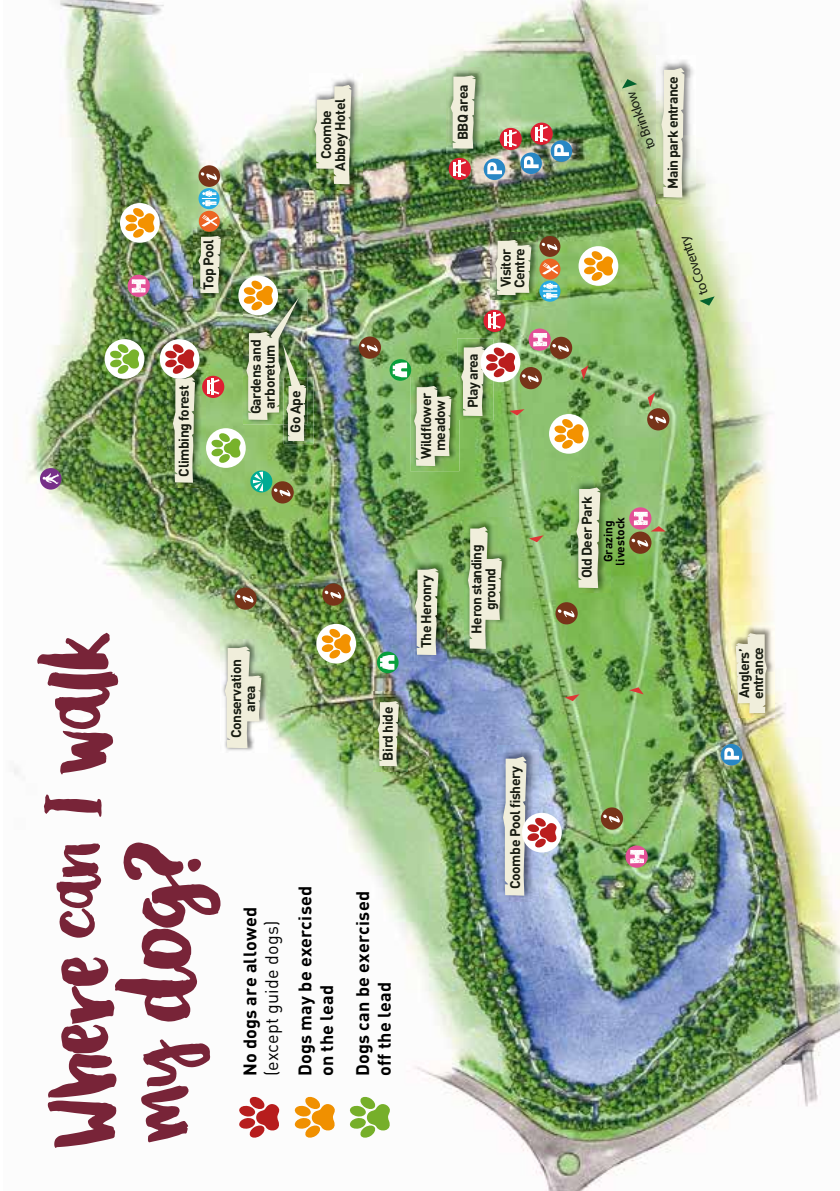
<style>
.page{position:relative;width:840px;height:1191px;background:#fff}
.page>*{position:absolute;margin:0;border:0;box-sizing:border-box;transform-origin:0 0}
.t1{font:118px "Drawingalife";color:#782438}
.t2{font:105.6px "Drawingalife";color:#782438}
.t3{font:85.6px "Drawingalife";color:#782438}
.t4{font:700 18px/21.6px "DIN";letter-spacing:.015em;color:#000}
.t5{font:18px "DIN";letter-spacing:.01em;color:#000}
.t6{font:700 14px/14px "DIN Pro";letter-spacing:-.035em;color:#171b11;text-align:center}
.t7{font:14px "DIN Bold";color:#171b11}
.t8{font:700 12px/12px "DIN";color:#000}
</style>
<div class="page">
<img style="left:14px;top:0;width:825px;height:1191px">
<div style="left:81px;top:722px;width:15px;height:16px;background:#fff"></div>
<img style="left:497px;top:745px;width:41px;height:156px">
<img style="left:571px;top:477px;width:39px;height:115px">
<svg style="left:576px;top:487px;width:24px;height:101px"></svg>
<img style="left:410px;top:377px;width:49px;height:94px">
<svg style="left:414px;top:386px;width:37px;height:80px"></svg>
<img style="left:309px;top:74px;width:53px;height:115px">
<svg style="left:314px;top:85px;width:37px;height:99px"></svg>
<img style="left:464px;top:518px;width:47px;height:135px">
<svg style="left:467px;top:527px;width:34px;height:122px"></svg>
<img style="left:409px;top:559px;width:37px;height:101px">
<svg style="left:414px;top:568px;width:24px;height:87px"></svg>
<img style="left:373px;top:692px;width:34px;height:79px">
<svg style="left:377px;top:701px;width:21px;height:65px"></svg>
<img style="left:457px;top:339px;width:36px;height:81px">
<img style="left:457px;top:377px;width:2px;height:43px">
<img style="left:656px;top:56px;width:38px;height:147px">
<svg style="left:661px;top:68px;width:23px;height:129px"></svg>
<img style="left:446px;top:67px;width:38px;height:86px">
<svg style="left:450px;top:76px;width:25px;height:73px"></svg>
<img style="left:490px;top:233px;width:47px;height:66px">
<svg style="left:495px;top:240px;width:36px;height:55px"></svg>
<img style="left:220px;top:639px;width:47px;height:113px">
<svg style="left:225px;top:646px;width:36px;height:102px"></svg>
<svg style="left:699px;top:296px;width:15px;height:10px"></svg>
<svg style="left:621px;top:79px;width:15px;height:10px"></svg>
<img style="left:194px;top:227px;width:36px;height:9px">
<img style="left:306px;top:378px;width:7px;height:66px">
<img style="left:306px;top:378px;width:1px;height:46px">
<img style="left:731px;top:625px;width:43px;height:92px">
<svg style="left:735px;top:633px;width:31px;height:80px"></svg>
<div style="left:40px;top:468px;width:21px;height:21px;background:#773089;border-radius:50%"></div>
<svg style="left:43px;top:473px;width:16px;height:11px"></svg>
<svg style="left:198px;top:188px;width:21px;height:21px"></svg>
<svg style="left:202px;top:190px;width:14px;height:16px"></svg>
<svg style="left:377px;top:651px;width:21px;height:22px"></svg>
<svg style="left:380px;top:655px;width:14px;height:14px"></svg>
<svg style="left:539px;top:281px;width:21px;height:21px"></svg>
<svg style="left:542px;top:283px;width:15px;height:16px"></svg>
<div style="left:539px;top:259px;width:21px;height:21px;background:#ec6524;border-radius:50%"></div>
<svg style="left:542px;top:263px;width:16px;height:12px"></svg>
<svg style="left:483px;top:158px;width:22px;height:22px"></svg>
<svg style="left:487px;top:162px;width:14px;height:12px"></svg>
<svg style="left:520px;top:152px;width:21px;height:22px"></svg>
<svg style="left:523px;top:156px;width:15px;height:12px"></svg>
<svg style="left:550px;top:140px;width:22px;height:22px"></svg>
<svg style="left:554px;top:144px;width:14px;height:12px"></svg>
<div style="left:448px;top:158px;width:22px;height:22px;background:#de1f32;border-radius:50%"></div>
<svg style="left:453px;top:160px;width:13px;height:17px"></svg>
<div style="left:499px;top:128px;width:22px;height:22px;background:#de1f32;border-radius:50%"></div>
<svg style="left:504px;top:130px;width:12px;height:17px"></svg>
<div style="left:530px;top:123px;width:22px;height:22px;background:#de1f32;border-radius:50%"></div>
<svg style="left:535px;top:125px;width:12px;height:17px"></svg>
<svg style="left:528px;top:328px;width:22px;height:23px"></svg>
<svg style="left:389px;top:359px;width:22px;height:22px"></svg>
<svg style="left:392px;top:362px;width:15px;height:15px"></svg>
<svg style="left:720px;top:744px;width:21px;height:21px"></svg>
<svg style="left:724px;top:747px;width:14px;height:12px"></svg>
<svg style="left:629px;top:507px;width:22px;height:22px"></svg>
<svg style="left:127px;top:275px;width:23px;height:22px"></svg>
<svg style="left:132px;top:279px;width:13px;height:14px"></svg>
<div style="left:271px;top:481px;width:22px;height:22px;background:#773419;border-radius:50%"></div>
<div style="left:358px;top:336px;width:23px;height:23px;background:#773419;border-radius:50%"></div>
<svg style="left:361px;top:344px;width:16px;height:8px"></svg>
<div style="left:549px;top:337px;width:23px;height:22px;background:#773419;border-radius:50%"></div>
<svg style="left:552px;top:344px;width:16px;height:8px"></svg>
<div style="left:539px;top:236px;width:21px;height:21px;background:#773419;border-radius:50%"></div>
<svg style="left:541px;top:243px;width:16px;height:7px"></svg>
<svg style="left:646px;top:408px;width:23px;height:22px"></svg>
<svg style="left:649px;top:415px;width:16px;height:8px"></svg>
<div style="left:629px;top:531px;width:22px;height:23px;background:#773419;border-radius:50%"></div>
<svg style="left:631px;top:539px;width:17px;height:8px"></svg>
<div style="left:555px;top:602px;width:22px;height:22px;background:#773419;border-radius:50%"></div>
<svg style="left:557px;top:609px;width:17px;height:8px"></svg>
<div style="left:600px;top:807px;width:22px;height:22px;background:#773419;border-radius:50%"></div>
<svg style="left:603px;top:814px;width:16px;height:8px"></svg>
<div style="left:83px;top:717px;width:15px;height:22px;background:#fff"></div>
<div style="left:198px;top:165px;width:22px;height:22px;background:#773419;border-radius:50%"></div>
<svg style="left:201px;top:172px;width:16px;height:8px"></svg>
<div style="left:483px;top:310px;width:22px;height:22px;background:#de1f32;border-radius:50%"></div>
<div style="left:322px;top:583px;width:22px;height:22px;background:#773419;border-radius:50%"></div>
<svg style="left:324px;top:590px;width:17px;height:8px"></svg>
<div style="left:234px;top:587px;width:22px;height:23px;background:#773419;border-radius:50%"></div>
<svg style="left:237px;top:594px;width:16px;height:8px"></svg>
<svg style="left:625px;top:845px;width:22px;height:22px"></svg>
<svg style="left:629px;top:850px;width:14px;height:13px"></svg>
<svg style="left:564px;top:694px;width:15px;height:7px"></svg>
<svg style="left:528px;top:535px;width:15px;height:7px"></svg>
<svg style="left:580px;top:365px;width:8px;height:14px"></svg>
<svg style="left:647px;top:392px;width:7px;height:15px"></svg>
<svg style="left:633px;top:512px;width:32px;height:19px"></svg>
<svg style="left:629px;top:687px;width:14px;height:7px"></svg>
<div style="left:199px;top:211px;width:21px;height:21px;background:#ec6524;border-radius:50%"></div>
<svg style="left:201px;top:215px;width:16px;height:12px"></svg>
<div style="left:521px;top:813px;width:40px;height:39px;background:#fff;border-radius:50%"></div>
<img style="left:502px;top:756px;width:55px;height:139px">
<div style="left:160px;top:339px;width:39px;height:40px;background:#fff;border-radius:50%"></div>
<div style="left:105px;top:339px;width:39px;height:40px;background:#fff;border-radius:50%"></div>
<svg style="left:110px;top:344px;width:30px;height:30px"></svg>
<div style="left:316px;top:624px;width:40px;height:39px;background:#fff;border-radius:50%"></div>
<svg style="left:321px;top:628px;width:30px;height:31px"></svg>
<img style="left:165px;top:236px;width:141px;height:260px">
<div style="left:578px;top:246px;width:40px;height:40px;background:#fff;border-radius:50%"></div>
<svg style="left:583px;top:251px;width:30px;height:30px"></svg>
<svg style="left:548px;top:414px;width:40px;height:40px"></svg>
<svg style="left:554px;top:418px;width:30px;height:31px"></svg>
<div style="left:120px;top:203px;width:40px;height:40px;background:#fff;border-radius:50%"></div>
<svg style="left:125px;top:208px;width:30px;height:30px"></svg>
<img style="left:461px;top:312px;width:85px;height:104px">
<svg style="left:238px;top:1096px;width:42px;height:42px"></svg>
<svg style="left:294px;top:1096px;width:42px;height:42px"></svg>
<svg style="left:349px;top:1096px;width:42px;height:42px"></svg>
<svg style="left:141px;top:1037px;width:70px;height:105px"></svg>
<p class="t6" style="left:318px;top:171px;width:74px;rotate:-90deg">Coombe<br>Abbey Hotel</p>
<p class="t6" style="left:455px;top:140px;width:57px;rotate:-90deg">BBQ area</p>
<p class="t6" style="left:201px;top:290px;width:52px;rotate:-90deg">Top Pool</p>
<p class="t6" style="left:498px;top:288px;width:41px;text-align:left;rotate:-90deg">Visitor<br>Centre</p>
<p class="t6" style="left:176px;top:476px;width:93px;rotate:-90deg">Climbing forest</p>
<p class="t6" style="left:248px;top:414px;width:76px;rotate:-90deg">Gardens and arboretum</p>
<p class="t6" style="left:288px;top:432px;width:43px;rotate:-90deg">Go Ape</p>
<p class="t6" style="left:418px;top:459px;width:68px;rotate:-90deg">Wildflower meadow</p>
<p class="t6" style="left:465px;top:408px;width:56px;rotate:-90deg">Play area</p>
<h2 class="t2" style="left:28px;top:775px;width:141px;rotate:-92deg">walk</h2>
<h3 class="t3" style="left:32px;top:937px;width:145px;rotate:-90deg">can I</h3>
<h1 class="t1" style="left:104px;top:1022px;width:188px;rotate:-90deg">dog?</h1>
<h2 class="t2" style="left:29px;top:1147px;width:193px;rotate:-90deg">Where</h2>
<p class="t6" style="left:228px;top:738px;width:80px;rotate:-90deg">Conservation area</p>
<p class="t4" style="left:238px;top:1076px;width:171px;rotate:-90deg">No dogs are allowed</p>
<p class="t5" style="left:260px;top:1076px;width:157px;rotate:-90deg">(except guide dogs)</p>
<p class="t6" style="left:380px;top:760px;width:55px;rotate:-90deg">Bird hide</p>
<p class="t4" style="left:293px;top:1076px;width:192px;rotate:-90deg">Dogs may be exercised on the lead</p>
<p class="t4" style="left:351px;top:1076px;width:187px;rotate:-90deg">Dogs can be exercised off the lead</p>
<p class="t6" style="left:418px;top:648px;width:74px;rotate:-90deg">The Heronry</p>
<p class="t6" style="left:469px;top:633px;width:90px;rotate:-90deg">Heron standing ground</p>
<p class="t6" style="left:507px;top:889px;width:124px;rotate:-90deg">Coombe Pool fishery</p>
<p class="t7" style="left:642px;top:152px;width:62px;rotate:-110deg">to Brinklow</p>
<p class="t6" style="left:664px;top:189px;width:114px;rotate:-90deg">Main park entrance</p>
<p class="t7" style="left:695px;top:297px;width:64px;rotate:-109deg">to Coventry</p>
<p class="t6" style="left:579px;top:578px;width:83px;rotate:-90deg">Old Deer Park</p>
<p class="t8" style="left:601px;top:565px;width:50px;rotate:-90deg">Grazing livestock</p>
<p class="t6" style="left:736px;top:699px;width:54px;text-align:left;rotate:-90deg">Anglers’ entrance</p>
</div>
